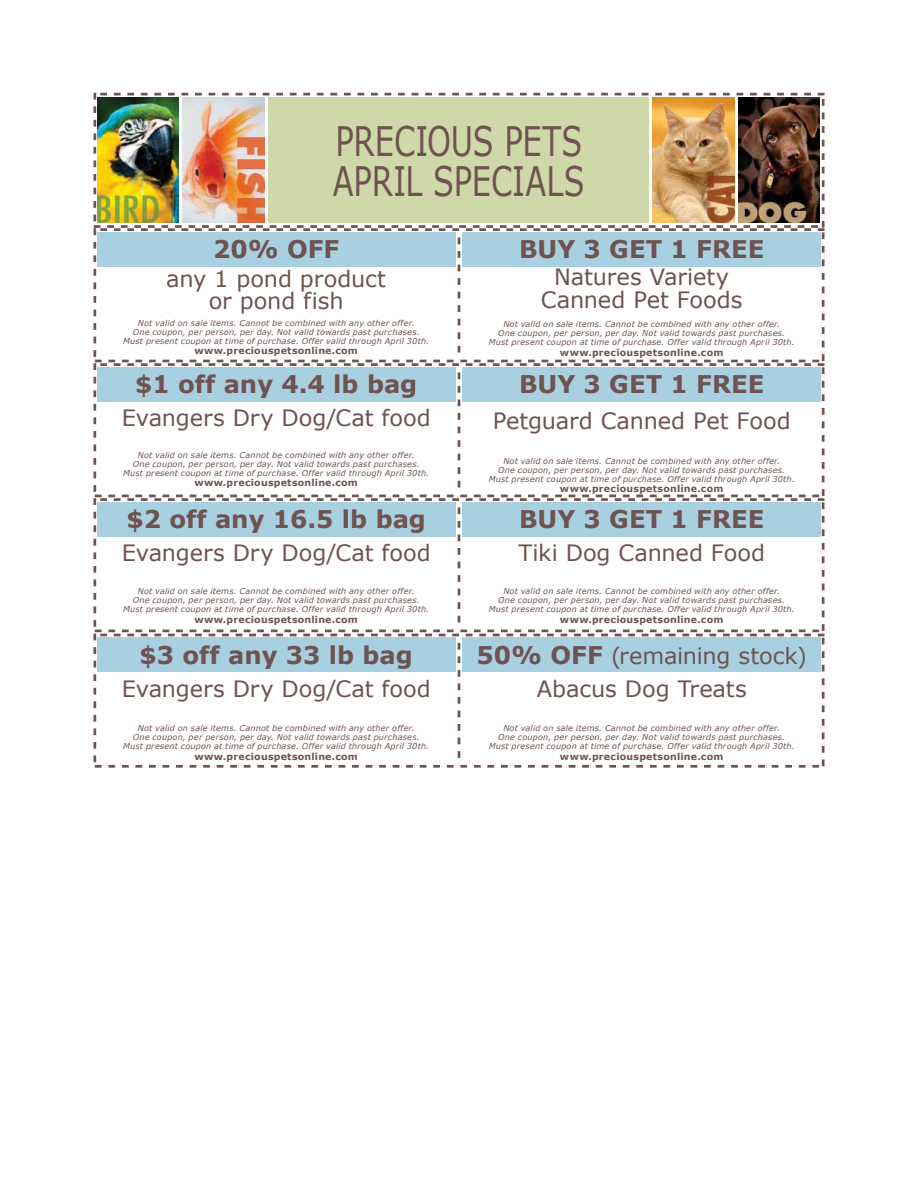
<style>
.page{position:relative;width:918px;height:1188px;background:#fff}
.page>*{position:absolute;margin:0;border:0;box-sizing:border-box;transform-origin:0 0}
.t1{font:40.65px/39.3px "Verdana";color:#6e5350;scale:.75 1}
.t2{font:700 24.3px "Verdana";color:#6e5350}
.t3{font:22.5px/22.5px "Verdana";letter-spacing:-.005em;color:#6e5350;text-align:center}
.t4{font:700 9.45px "Verdana";letter-spacing:.025em;color:#6e5350}
.t5{font:italic 8.1px/9px "Verdana";letter-spacing:.02em;color:#6e5350;text-align:center}
.s1{font-weight:700;font-size:24.3px}
</style>
<div class="page">
<svg style="left:93px;top:228px;width:732px;height:134px"></svg>
<svg style="left:458px;top:238px;width:2px;height:119px"></svg>
<svg style="left:93px;top:363px;width:732px;height:134px"></svg>
<svg style="left:458px;top:372px;width:2px;height:120px"></svg>
<svg style="left:93px;top:498px;width:732px;height:134px"></svg>
<svg style="left:458px;top:507px;width:2px;height:120px"></svg>
<svg style="left:93px;top:634px;width:732px;height:134px"></svg>
<svg style="left:458px;top:643px;width:2px;height:119px"></svg>
<svg style="left:93px;top:93px;width:732px;height:135px;background:#d1d5ad"></svg>
<img style="left:738px;top:98px;width:82px;height:125px">
<img style="left:653px;top:98px;width:81px;height:125px">
<img style="left:183px;top:98px;width:81px;height:125px">
<img style="left:97px;top:98px;width:82px;height:125px">
<h1 class="t1" style="left:333px;top:121px;width:337px">PRECIOUS PETS<br>APRIL SPECIALS</h1>
<h2 class="t2" style="left:213px;top:234px;width:128px">20% OFF</h2>
<h3 class="t3" style="left:166px;top:267px;width:221px">any 1 pond product or pond fish</h3>
<p class="t5" style="left:123px;top:318px;width:307px">Not valid on sale items. Cannot be combined with any other offer.<br>One coupon, per person, per day. Not valid towards past purchases.<br>Must present coupon at time of purchase. Offer valid through April 30th.</p>
<p class="t4" style="left:194px;top:345px;width:165px">www.preciouspetsonline.com</p>
<h2 class="t2" style="left:135px;top:369px;width:284px">$1 off any 4.4 lb bag</h2>
<h3 class="t3" style="left:122px;top:406px;width:311px">Evangers Dry Dog/Cat food</h3>
<p class="t5" style="left:123px;top:450px;width:307px">Not valid on sale items. Cannot be combined with any other offer.<br>One coupon, per person, per day. Not valid towards past purchases.<br>Must present coupon at time of purchase. Offer valid through April 30th.</p>
<p class="t4" style="left:194px;top:477px;width:165px">www.preciouspetsonline.com</p>
<h2 class="t2" style="left:126px;top:504px;width:301px">$2 off any 16.5 lb bag</h2>
<h3 class="t3" style="left:122px;top:541px;width:311px">Evangers Dry Dog/Cat food</h3>
<p class="t5" style="left:123px;top:587px;width:307px">Not valid on sale items. Cannot be combined with any other offer.<br>One coupon, per person, per day. Not valid towards past purchases.<br>Must present coupon at time of purchase. Offer valid through April 30th.</p>
<p class="t4" style="left:194px;top:613px;width:165px">www.preciouspetsonline.com</p>
<h2 class="t2" style="left:140px;top:639px;width:275px">$3 off any 33 lb bag</h2>
<h3 class="t3" style="left:122px;top:677px;width:311px">Evangers Dry Dog/Cat food</h3>
<p class="t5" style="left:123px;top:724px;width:307px">Not valid on sale items. Cannot be combined with any other offer.<br>One coupon, per person, per day. Not valid towards past purchases.<br>Must present coupon at time of purchase. Offer valid through April 30th.</p>
<p class="t4" style="left:194px;top:750px;width:165px">www.preciouspetsonline.com</p>
<h2 class="t2" style="left:519px;top:234px;width:247px">BUY 3 GET 1 FREE</h2>
<h3 class="t3" style="left:541px;top:265px;width:203px">Natures Variety<br>Canned Pet Foods</h3>
<p class="t5" style="left:489px;top:320px;width:307px">Not valid on sale items. Cannot be combined with any other offer.<br>One coupon, per person, per day. Not valid towards past purchases.<br>Must present coupon at time of purchase. Offer valid through April 30th.</p>
<p class="t4" style="left:560px;top:346px;width:165px">www.preciouspetsonline.com</p>
<h2 class="t2" style="left:519px;top:369px;width:247px">BUY 3 GET 1 FREE</h2>
<h3 class="t3" style="left:493px;top:409px;width:299px">Petguard Canned Pet Food</h3>
<p class="t5" style="left:489px;top:456px;width:307px">Not valid on sale items. Cannot be combined with any other offer.<br>One coupon, per person, per day. Not valid towards past purchases.<br>Must present coupon at time of purchase. Offer valid through April 30th.</p>
<p class="t4" style="left:560px;top:483px;width:165px">www.preciouspetsonline.com</p>
<h2 class="t2" style="left:519px;top:504px;width:247px">BUY 3 GET 1 FREE</h2>
<h3 class="t3" style="left:518px;top:541px;width:248px">Tiki Dog Canned Food</h3>
<p class="t5" style="left:489px;top:587px;width:307px">Not valid on sale items. Cannot be combined with any other offer.<br>One coupon, per person, per day. Not valid towards past purchases.<br>Must present coupon at time of purchase. Offer valid through April 30th.</p>
<p class="t4" style="left:560px;top:613px;width:165px">www.preciouspetsonline.com</p>
<h3 class="t3" style="left:477px;top:638px;width:332px;line-height:33px"><span class="s1">50% OFF</span> (remaining stock)<br>Abacus Dog Treats</h3>
<p class="t5" style="left:489px;top:724px;width:307px">Not valid on sale items. Cannot be combined with any other offer.<br>One coupon, per person, per day. Not valid towards past purchases.<br>Must present coupon at time of purchase. Offer valid through April 30th.</p>
<p class="t4" style="left:560px;top:750px;width:165px">www.preciouspetsonline.com</p>
</div>
